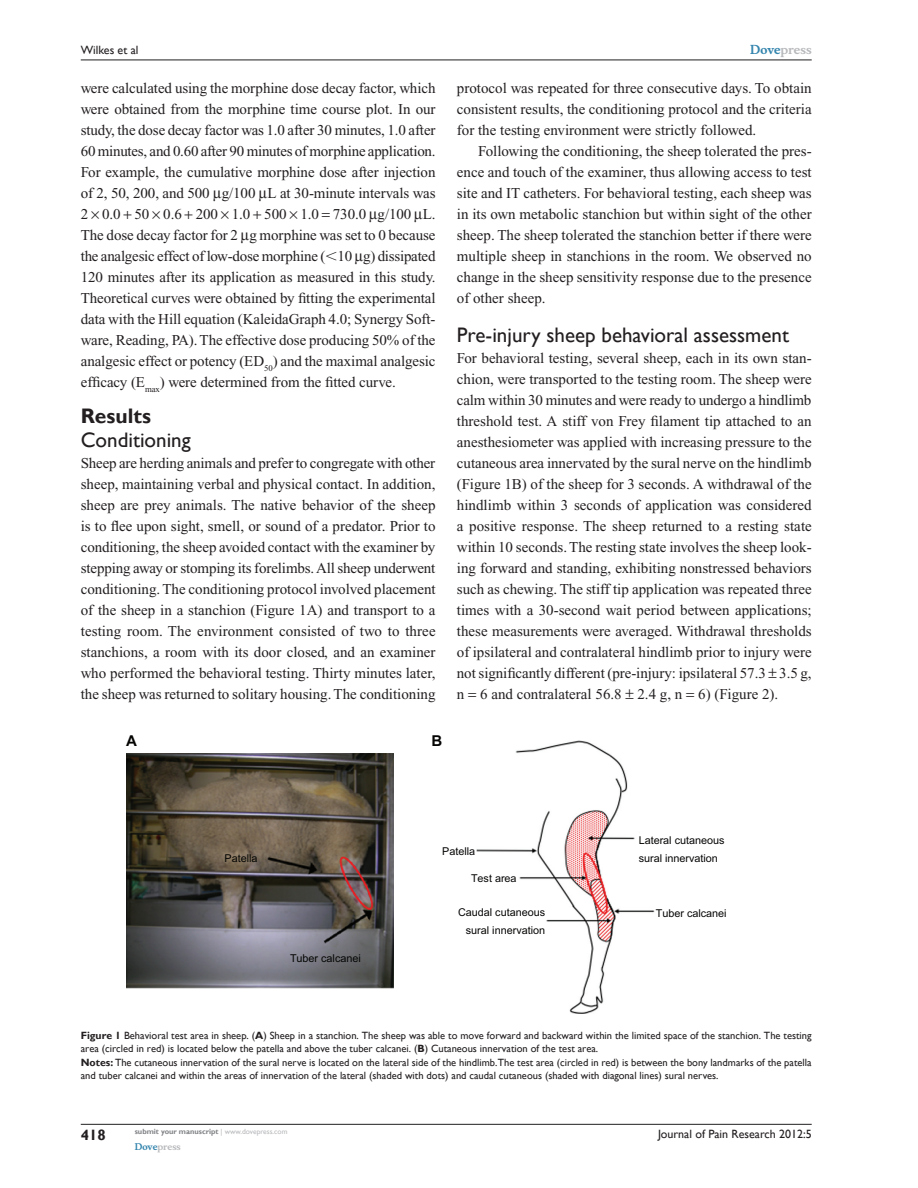
<style>
.page{position:relative;width:918px;height:1188px;background:#fff}
.page>*{position:absolute;margin:0;border:0;box-sizing:border-box;transform-origin:0 0}
.H2-after-H1{font:21px "Gill Sans";color:#231f20}
.t1{font:700 21px "Gill Sans";color:#231f20}
.TxF{font:15px/21px "Times New Roman";color:#231f20;text-align:justify}
.Tx{font:15px/21px "Times New Roman";color:#231f20;text-align:justify}
.t2{font:700 15px "Gill Sans";color:#231f20}
.t3{font:700 15px "Arial";color:#040503}
.t4{font:12px "Gill Sans";color:#231f20}
.t5{font:700 12px "Musee";color:#b8b9bc}
.t6{font:10.8px/18.5px "Arial";color:#040503;text-align:right}
.FC{font:10.5px/13.5px "Gill Sans";color:#231f20}
.t7{font:700 9px "Musee";color:#b8b9bc}
.t8{font:700 7.5px "Gill Sans";color:#808285}
.s1{font-family:"Mathematical Pi One"}
.s2{color:#3485ae}
.s3{font-weight:700}
.s4{font-weight:400;color:#b8b9bc}
</style>
<div class="page">
<img style="left:126px;top:754px;width:267px;height:234px">
<img style="left:476px;top:740px;width:179px;height:274px">
<hr style="left:81px;top:1124px;width:731px;height:1px;background:#231f20">
<hr style="left:81px;top:60px;width:731px;height:1px;background:#231f20">
<p class="t4" style="left:81px;top:43px;width:59px">Wilkes et al</p>
<p class="TxF" style="left:81px;top:77px;width:356px">were calculated using the morphine dose decay factor, which were obtained from the morphine time course plot. In our study, the dose decay factor was 1.0 after 30 minutes, 1.0 after 60 minutes, and 0.60 after 90 minutes of morphine application.<br>For example, the cumulative morphine dose after injection of 2, 50, 200, and 500 g/100 L at 30-minute intervals was 2 0.0 50 0.6 200 1.0 500 1.0 730.0 g/100 L.<br>The dose decay factor for 2 g morphine was set to 0 because the analgesic effect of low-dose morphine (<span class="s1">,</span>10 g) dissipated 120 minutes after its application as measured in this study.<br>Theoretical curves were obtained by fitting the experimental data with the Hill equation (KaleidaGraph 4.0; Synergy Soft&shy;ware, Reading, PA). The effective dose producing 50% of the analgesic effect or potency (ED<sub>50</sub>) and the maximal analgesic efficacy (E<sub>max</sub>) were determined from the fitted curve.</p>
<h1 class="t1" style="left:81px;top:403px;width:72px">Results</h1>
<p class="H2-after-H1" style="left:81px;top:427px;width:112px">Conditioning</p>
<p class="TxF" style="left:81px;top:452px;width:357px">Sheep are herding animals and prefer to congregate with other sheep, maintaining verbal and physical contact. In addition, sheep are prey animals. The native behavior of the sheep is to flee upon sight, smell, or sound of a predator. Prior to conditioning, the sheep avoided contact with the examiner by stepping away or stomping its forelimbs. All sheep underwent conditioning. The conditioning protocol involved placement of the sheep in a stanchion (Figure 1A) and transport to a testing room. The environment consisted of two to three stanchions, a room with its door closed, and an examiner who performed the behavioral testing. Thirty minutes later, the sheep was returned to solitary housing. The conditioning</p>
<p class="t3" style="left:126px;top:732px;width:12px">A</p>
<p class="t3" style="left:431px;top:732px;width:12px">B</p>
<p class="t5" style="left:750px;top:43px;width:63px"><span class="s2">Dove</span>press</p>
<p class="TxF" style="left:457px;top:77px;width:356px">protocol was repeated for three consecutive days. To obtain consistent results, the conditioning protocol and the criteria for the testing environment were strictly followed.</p>
<p class="Tx" style="left:457px;top:140px;width:356px;text-indent:21px">Following the conditioning, the sheep tolerated the pres&shy;ence and touch of the examiner, thus allowing access to test site and IT catheters. For behavioral testing, each sheep was in its own metabolic stanchion but within sight of the other sheep. The sheep tolerated the stanchion better if there were multiple sheep in stanchions in the room. We observed no change in the sheep sensitivity response due to the presence of other sheep.</p>
<h2 class="H2-after-H1" style="left:457px;top:322px;width:334px">Pre-injury sheep behavioral assessment</h2>
<p class="TxF" style="left:457px;top:347px;width:356px">For behavioral testing, several sheep, each in its own stan&shy;chion, were transported to the testing room. The sheep were calm within 30 minutes and were ready to undergo a hindlimb threshold test. A stiff von Frey filament tip attached to an anesthesiometer was applied with increasing pressure to the cutaneous area innervated by the sural nerve on the hindlimb (Figure 1B) of the sheep for 3 seconds. A withdrawal of the hindlimb within 3 seconds of application was considered a positive response. The sheep returned to a resting state within 10 seconds. The resting state involves the sheep look&shy;ing forward and standing, exhibiting nonstressed behaviors such as chewing. The stiff tip application was repeated three times with a 30-second wait period between applications; these measurements were averaged. Withdrawal thresholds of ipsilateral and contralateral hindlimb prior to injury were not significantly different (pre-injury: ipsilateral 57.3 3.5 g, n 6 and contralateral 56.8 2.4 g, n 6) (Figure 2).</p>
<p class="t6" style="left:225px;top:849px;width:35px">Patella</p>
<p class="t6" style="left:290px;top:950px;width:72px">Tuber calcanei</p>
<p class="t6" style="left:442px;top:843px;width:35px">Patella</p>
<p class="t6" style="left:471px;top:869px;width:47px">Test area</p>
<p class="t6" style="left:458px;top:903px;width:89px">Caudal cutaneous sural innervation</p>
<p class="t6" style="left:639px;top:831px;width:87px;text-align:left">Lateral cutaneous sural innervation</p>
<p class="t6" style="left:656px;top:904px;width:72px">Tuber calcanei</p>
<p class="FC" style="left:81px;top:1029px;width:732px"><span class="s3">Figure 1</span> Behavioral test area in sheep. (<span class="s3">A</span>) Sheep in a stanchion. The sheep was able to move forward and backward within the limited space of the stanchion. The testing area (circled in red) is located below the patella and above the tuber calcanei. (<span class="s3">B</span>) Cutaneous innervation of the test area.</p>
<p class="FC" style="left:81px;top:1056px;width:732px"><span class="s3">Notes:</span> The cutaneous innervation of the sural nerve is located on the lateral side of the hindlimb.The test area (circled in red) is between the bony landmarks of the patella and tuber calcanei and within the areas of innervation of the lateral (shaded with dots) and caudal cutaneous (shaded with diagonal lines) sural nerves.</p>
<p class="t2" style="left:81px;top:1126px;width:26px">418</p>
<p class="t8" style="left:135px;top:1127px;width:154px">submit your manuscript <span class="s4">| www.dovepress.com</span></p>
<p class="t7" style="left:135px;top:1141px;width:48px"><span class="s2">Dove</span>press</p>
<p class="t4" style="left:658px;top:1127px;width:155px">Journal of Pain Research 2012:5</p>
</div>
